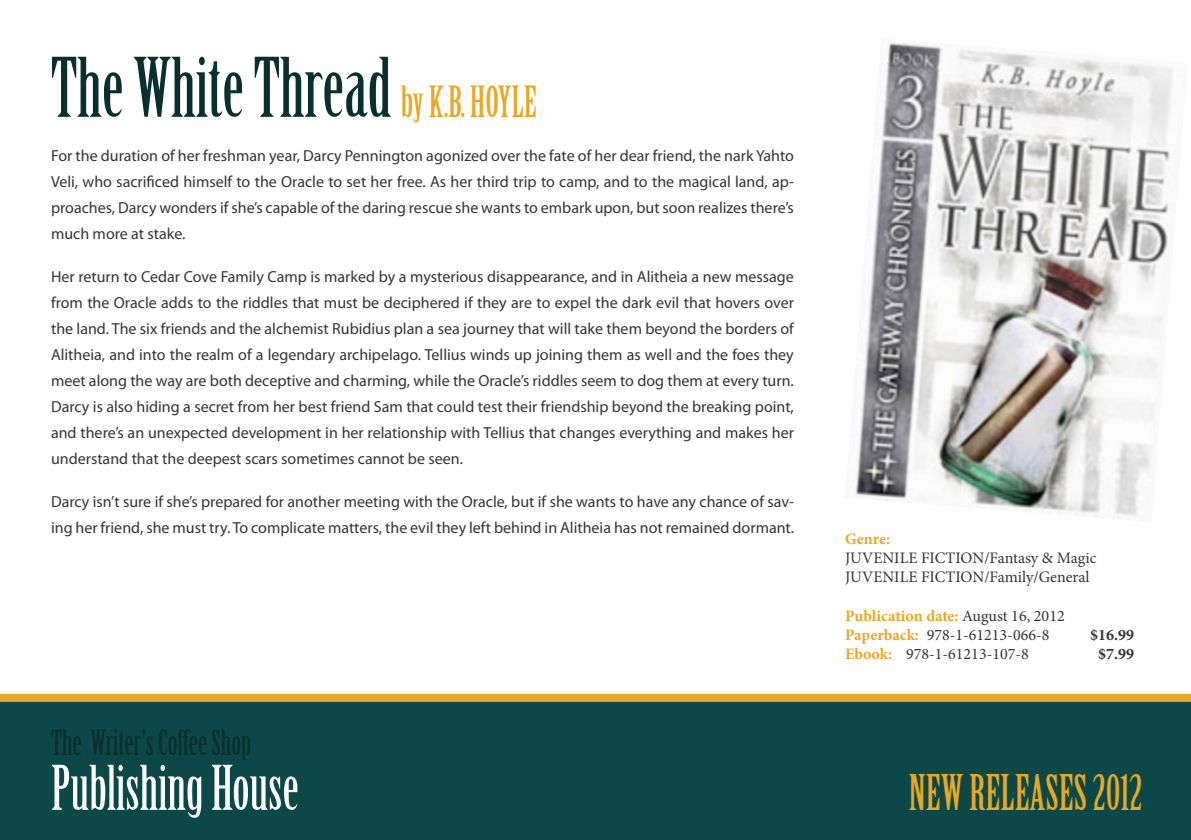
<style>
.page{position:relative;width:1191px;height:840px;background:#fff}
.page>*{position:absolute;margin:0;border:0;box-sizing:border-box;transform-origin:0 0}
.t1{font:80px "Birch Std";color:#092f2f}
.t2{font:60px "Birch Std";color:#fff}
.t3{font:48px "Birch Std";color:#e9a822}
.t4{font:34px "Birch Std";color:#092f2f}
.t5{font:16px/26px "Myriad Pro";color:#343433;text-align:justify}
.t6{font:16px/19.2px "Minion Pro";color:#343433}
.t7{font:700 16px "Minion Pro";color:#343433}
.t8{font:700 16px "Minion Pro";letter-spacing:-.005em;color:#e9a822}
.s1{font-size:42px;color:#e9a822}
.s2{font-weight:700;color:#e9a822}
</style>
<div class="page">
<div style="left:0;top:693px;width:1191px;height:146px;background:#0c4847"></div>
<img style="left:845px;top:42px;width:328px;height:477px">
<h1 class="t1" style="left:51px;top:43px;width:487px">The White Thread <span class="s1">by K.B. HOYLE</span></h1>
<p class="t5" style="left:51px;top:142px;width:744px">For the duration of her freshman year, Darcy Pennington agonized over the fate of her dear friend, the nark Yahto Veli, who sacrificed himself to the Oracle to set her free. As her third trip to camp, and to the magical land, ap&shy;proaches, Darcy wonders if she’s capable of the daring rescue she wants to embark upon, but soon realizes there’s much more at stake.</p>
<p class="t5" style="left:51px;top:263px;width:744px">Her return to Cedar Cove Family Camp is marked by a mysterious disappearance, and in Alitheia a new message from the Oracle adds to the riddles that must be deciphered if they are to expel the dark evil that hovers over the land. The six friends and the alchemist Rubidius plan a sea journey that will take them beyond the borders of Alitheia, and into the realm of a legendary archipelago. Tellius winds up joining them as well and the foes they meet along the way are both deceptive and charming, while the Oracle’s riddles seem to dog them at every turn.<br>Darcy is also hiding a secret from her best friend Sam that could test their friendship beyond the breaking point, and there’s an unexpected development in her relationship with Tellius that changes everything and makes her understand that the deepest scars sometimes cannot be seen.</p>
<p class="t5" style="left:51px;top:488px;width:744px">Darcy isn’t sure if she’s prepared for another meeting with the Oracle, but if she wants to have any chance of sav&shy;ing her friend, she must try. To complicate matters, the evil they left behind in Alitheia has not remained dormant.</p>
<p class="t8" style="left:845px;top:527px;width:47px">Genre:</p>
<p class="t6" style="left:845px;top:548px;width:253px">JUVENILE FICTION/Fantasy &amp; Magic<br>JUVENILE FICTION/Family/General</p>
<p class="t6" style="left:845px;top:605px;width:221px"><span class="s2">Publication date:</span> August 16, 2012<br><span class="s2">Paperback:</span> 978-1-61213-066-8</p>
<p class="t7" style="left:1090px;top:623px;width:46px">$16.99</p>
<p class="t6" style="left:845px;top:644px;width:185px"><span class="s2">Ebook:</span> 978-1-61213-107-8</p>
<p class="t7" style="left:1098px;top:642px;width:38px">$7.99</p>
<h3 class="t4" style="left:51px;top:723px;width:202px">The Writer’s Coffee Shop</h3>
<h2 class="t2" style="left:51px;top:753px;width:249px">Publishing House</h2>
<h3 class="t3" style="left:909px;top:765px;width:235px">NEW RELEASES 2012</h3>
</div>
